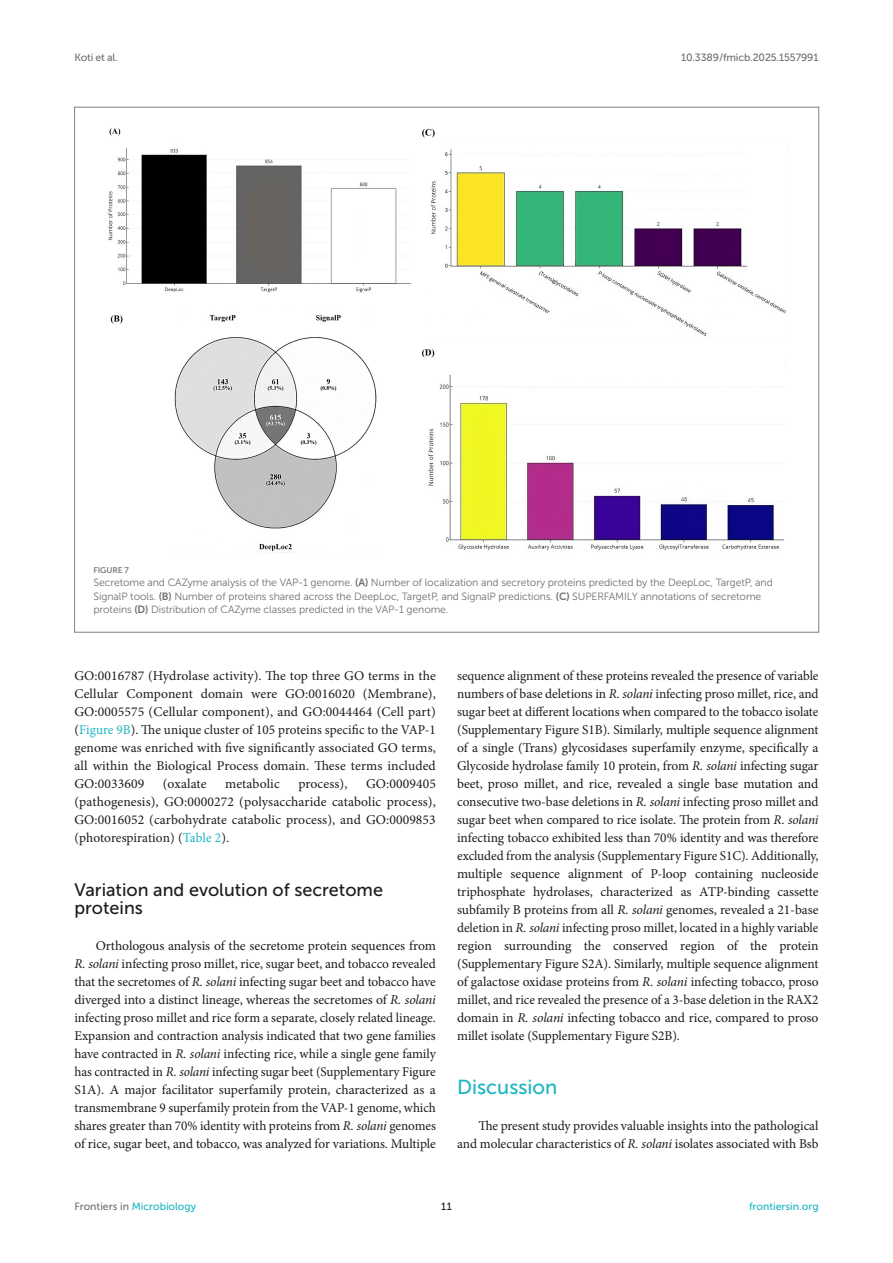
<style>
.page{position:relative;width:893px;height:1263px;background:#fff}
.page>*{position:absolute;margin:0;border:0;box-sizing:border-box;transform-origin:0 0}
.HEAD_1{font:20.25px "Museo Sans 500";color:#1db5c3}
.HEAD_2{font:18px/18px "Museo Sans 500";color:#1b1c1b}
.TEXT{font:13.5px/18px "Minion Pro";letter-spacing:-.005em;color:#1b1c1b;text-align:justify}
.FIG_LEG{font:10.5px/13.5px "Museo Sans 300";letter-spacing:-.01em;color:#706f70}
.t1{font:10.5px "Museo Sans 500";color:#1db5c3}
.t2{font:10.5px "Museo Sans 500";letter-spacing:-.015em;color:#706f70}
.t3{font:10.5px "Museo Sans 500";color:#1b1c1b}
.FIG_HD{font:8.25px "Museo Sans 700";letter-spacing:-.01em;color:#7e7f7f}
.s1{font-family:"Museo Sans 700"}
.s2{color:#1db5c3}
.s3{font-style:italic}
.s4{color:#706f70}
</style>
<div class="page">
<img style="left:108px;top:128px;width:678px;height:425px">
<p class="t2" style="left:74px;top:52px;width:45px">Koti et al.</p>
<p class="t2" style="left:681px;top:52px;width:139px">10.3389/fmicb.2025.1557991</p>
<p class="FIG_HD" style="left:94px;top:565px;width:37px">FIGURE 7</p>
<p class="FIG_LEG" style="left:94px;top:576px;width:681px">Secretome and CAZyme analysis of the VAP-1 genome. <span class="s1">(A)</span> Number of localization and secretory proteins predicted by the DeepLoc, TargetP, and<br>SignalP tools. <span class="s1">(B)</span> Number of proteins shared across the DeepLoc, TargetP, and SignalP predictions. <span class="s1">(C)</span> SUPERFAMILY annotations of secretome proteins <span class="s1">(D)</span> Distribution of CAZyme classes predicted in the VAP-1 genome.</p>
<p class="TEXT" style="left:74px;top:667px;width:363px">GO:0016787 (Hydrolase activity). The top three GO terms in the Cellular Component domain were GO:0016020 (Membrane), GO:0005575 (Cellular component), and GO:0044464 (Cell part) (<span class="s2">Figure 9B</span>). The unique cluster of 105 proteins specific to the VAP-1 genome was enriched with five significantly associated GO terms, all within the Biological Process domain. These terms included GO:0033609</p>
<p class="TEXT" style="left:163px;top:775px;width:45px">(oxalate</p>
<p class="TEXT" style="left:225px;top:775px;width:56px">metabolic</p>
<p class="TEXT" style="left:298px;top:775px;width:51px">process),</p>
<p class="TEXT" style="left:74px;top:775px;width:363px;text-indent:292px">GO:0009405 (pathogenesis), GO:0000272 (polysaccharide catabolic process), GO:0016052 (carbohydrate catabolic process), and GO:0009853 (photorespiration) (<span class="s2">Table 2</span>).</p>
<p class="HEAD_2" style="left:74px;top:881px;width:310px">Variation and evolution of secretome proteins</p>
<p class="TEXT" style="left:74px;top:937px;width:363px;text-indent:21px">Orthologous analysis of the secretome protein sequences from <span class="s3">R. solani</span> infecting proso millet, rice, sugar beet, and tobacco revealed that the secretomes of <span class="s3">R. solani</span> infecting sugar beet and tobacco have diverged into a distinct lineage, whereas the secretomes of <span class="s3">R. solani </span>infecting proso millet and rice form a separate, closely related lineage.<br>Expansion and contraction analysis indicated that two gene families have contracted in <span class="s3">R. solani</span> infecting rice, while a single gene family has contracted in <span class="s3">R. solani</span> infecting sugar beet (Supplementary Figure S1A). A major facilitator superfamily protein, characterized as a transmembrane 9 superfamily protein from the VAP-1 genome, which shares greater than 70% identity with proteins from <span class="s3">R. solani</span> genomes of rice, sugar beet, and tobacco, was analyzed for variations. Multiple</p>
<p class="TEXT" style="left:457px;top:667px;width:363px">sequence alignment of these proteins revealed the presence of variable numbers of base deletions in <span class="s3">R. solani</span> infecting proso millet, rice, and sugar beet at different locations when compared to the tobacco isolate (Supplementary Figure S1B). Similarly, multiple sequence alignment of a single (Trans) glycosidases superfamily enzyme, specifically a Glycoside hydrolase family 10 protein, from <span class="s3">R. solani</span> infecting sugar beet, proso millet, and rice, revealed a single base mutation and consecutive two-base deletions in <span class="s3">R. solani</span> infecting proso millet and sugar beet when compared to rice isolate. The protein from <span class="s3">R. solani </span>infecting tobacco exhibited less than 70% identity and was therefore excluded from the analysis (Supplementary Figure S1C). Additionally, multiple sequence alignment of P-loop containing nucleoside triphosphate hydrolases, characterized as ATP-binding cassette subfamily B proteins from all <span class="s3">R. solani</span> genomes, revealed a 21-base deletion in <span class="s3">R. solani</span> infecting proso millet, located in a highly variable region surrounding the conserved region of the protein (Supplementary Figure S2A). Similarly, multiple sequence alignment of galactose oxidase proteins from <span class="s3">R. solani</span> infecting tobacco, proso millet, and rice revealed the presence of a 3-base deletion in the RAX2 domain in <span class="s3">R. solani</span> infecting tobacco and rice, compared to proso millet isolate (Supplementary Figure S2B).</p>
<p class="HEAD_1" style="left:457px;top:1076px;width:102px">Discussion</p>
<p class="TEXT" style="left:457px;top:1117px;width:363px;text-align:right">The present study provides valuable insights into the pathological and molecular characteristics of <span class="s3">R. solani</span> isolates associated with Bsb</p>
<p class="t1" style="left:74px;top:1200px;width:123px"><span class="s4">Frontiers in</span> Microbiology</p>
<p class="t3" style="left:441px;top:1200px;width:12px">11</p>
<p class="t1" style="left:749px;top:1200px;width:71px">frontiersin.org</p>
</div>
